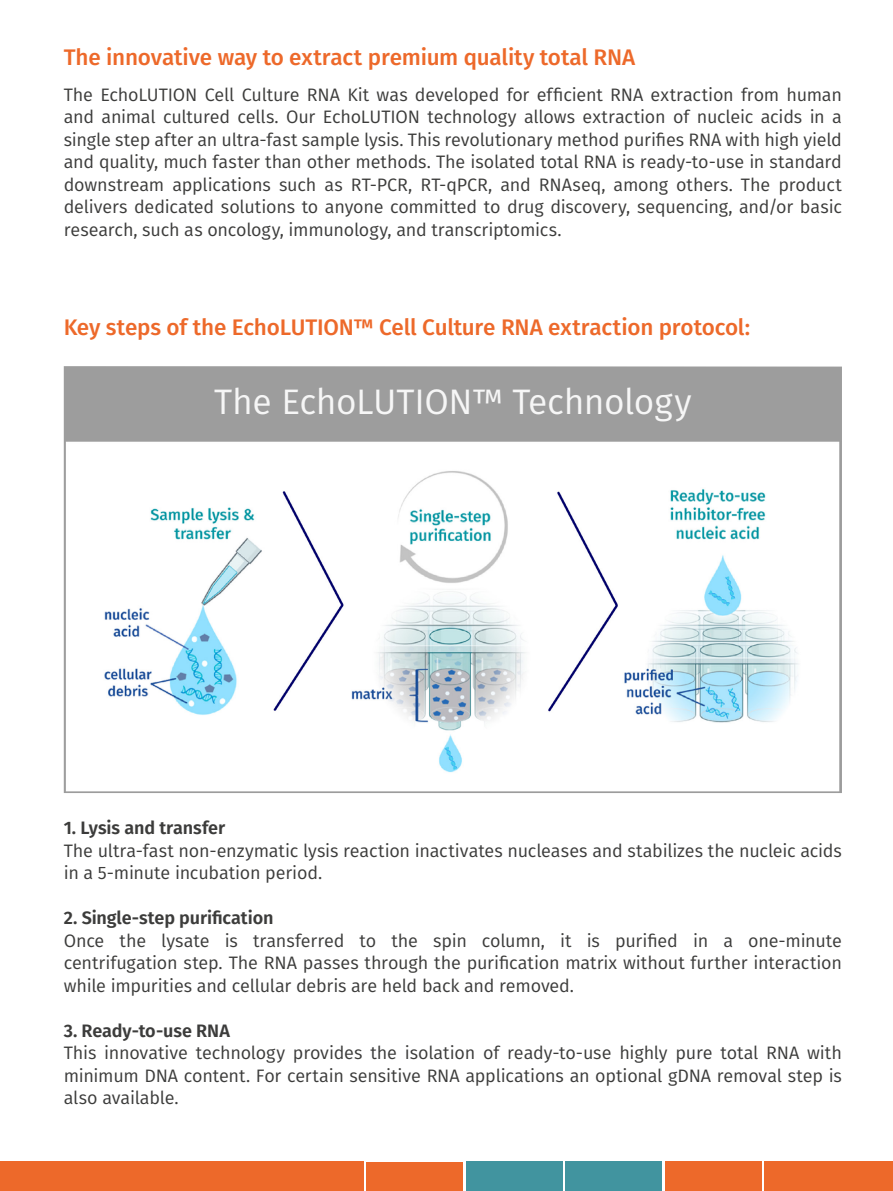
<style>
.page{position:relative;width:893px;height:1191px;background:#fff}
.page>*{position:absolute;margin:0;border:0;box-sizing:border-box;transform-origin:0 0}
.t1{font:35.4px "Fira Sans";letter-spacing:-.01em;color:#f6f6f6}
.t2{font:500 22.5px "Fira Sans";letter-spacing:-.01em;color:#ed692a}
.t3{font:18px/22.5px "Fira Sans";letter-spacing:-.01em;color:#3c3c3b;text-align:justify}
.t4{font:600 18px "Fira Sans";letter-spacing:-.005em;color:#3c3c3b}
</style>
<div class="page">
<div style="left:0;top:1161px;width:363px;height:30px;background:#ed692a"></div>
<div style="left:366px;top:1162px;width:97px;height:29px;background:#ed692a"></div>
<div style="left:466px;top:1162px;width:96px;height:29px;background:#41949f"></div>
<div style="left:565px;top:1162px;width:97px;height:29px;background:#41949f"></div>
<div style="left:665px;top:1162px;width:96px;height:29px;background:#ed692a"></div>
<div style="left:764px;top:1162px;width:129px;height:29px;background:#ed692a"></div>
<img style="left:64px;top:366px;width:778px;height:427px">
<p class="t2" style="left:64px;top:41px;width:573px">The innovative way to extract premium quality total RNA</p>
<p class="t3" style="left:64px;top:83px;width:780px">The EchoLUTION Cell Culture RNA Kit was developed for efficient RNA extraction from human and animal cultured cells. Our EchoLUTION technology allows extraction of nucleic acids in a single step after an ultra-fast sample lysis. This revolutionary method purifies RNA with high yield and quality, much faster than other methods. The isolated total RNA is ready-to-use in standard downstream applications such as RT-PCR, RT-qPCR, and RNAseq, among others. The product delivers dedicated solutions to anyone committed to drug discovery, sequencing, and/or basic research, such as oncology, immunology, and transcriptomics.</p>
<p class="t2" style="left:64px;top:311px;width:688px">Key steps of the EchoLUTION™ Cell Culture RNA extraction protocol:</p>
<h1 class="t1" style="left:214px;top:377px;width:479px">The EchoLUTION™ Technology</h1>
<p class="t4" style="left:64px;top:815px;width:163px">1. Lysis and transfer</p>
<p class="t3" style="left:64px;top:839px;width:780px">The ultra-fast non-enzymatic lysis reaction inactivates nucleases and stabilizes the nucleic acids in a 5-minute incubation period.</p>
<p class="t4" style="left:64px;top:905px;width:211px">2. Single-step purification</p>
<p class="t3" style="left:64px;top:929px;width:780px">Once the lysate is transferred to the spin column, it is purified in a one-minute centrifugation step. The RNA passes through the purification matrix without further interaction while impurities and cellular debris are held back and removed.</p>
<p class="t4" style="left:64px;top:1018px;width:168px">3. Ready-to-use RNA</p>
<p class="t3" style="left:64px;top:1041px;width:780px">This innovative technology provides the isolation of ready-to-use highly pure total RNA with minimum DNA content. For certain sensitive RNA applications an optional gDNA removal step is also available.</p>
</div>
